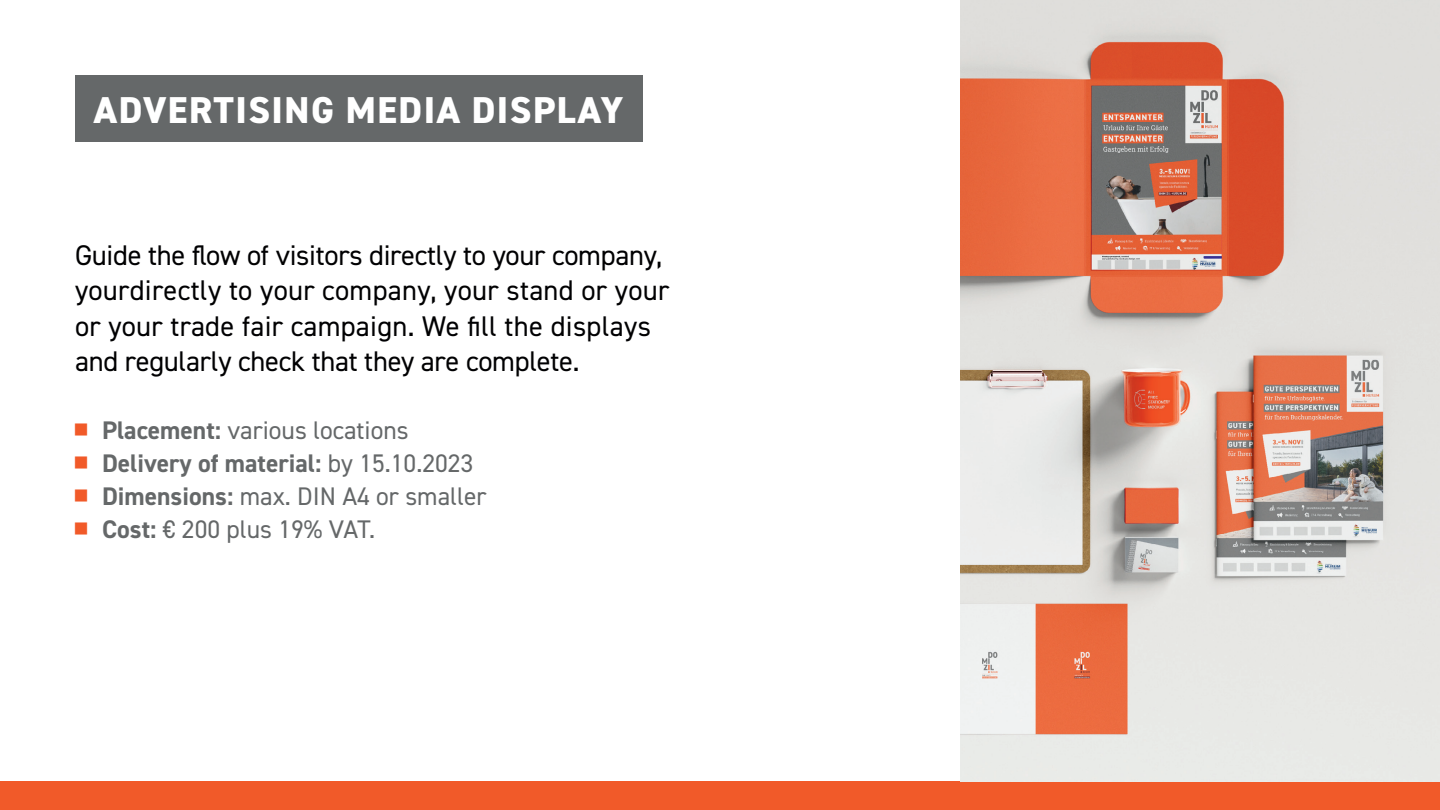
<style>
.page{position:relative;width:1440px;height:810px;background:#fff}
.page>*{position:absolute;margin:0;border:0;box-sizing:border-box;transform-origin:0 0}
.t1{font:800 37.5px "DIN2014";letter-spacing:.04em;color:#fff}
.t2{font:28.5px/35.2px "DIN2014";letter-spacing:-.01em;color:#000002}
.t3{font:25.5px/33px "DIN2014";color:#656869}
.s1{font-weight:700}
</style>
<div class="page">
<div style="left:0;top:781px;width:1440px;height:29px;background:#f15a29"></div>
<div style="left:75px;top:75px;width:567px;height:67px;background:#656869"></div>
<img style="left:960px;top:0;width:480px;height:781px">
<h1 class="t1" style="left:94px;top:85px;width:531px">ADVERTISING MEDIA DISPLAY</h1>
<p class="t2" style="left:75px;top:237px;width:596px">Guide the flow of visitors directly to your company, yourdirectly to your company, your stand or your or your trade fair campaign. We fill the displays and regularly check that they are complete.</p>
<p class="t3" style="left:102px;top:413px;width:386px"><span class="s1">Placement:</span> various locations<br><span class="s1">Delivery of material:</span> by 15.10.2023<br><span class="s1">Dimensions:</span> max. DIN A4 or smaller<br><span class="s1">Cost:</span> € 200 plus 19% VAT.</p>
</div>
